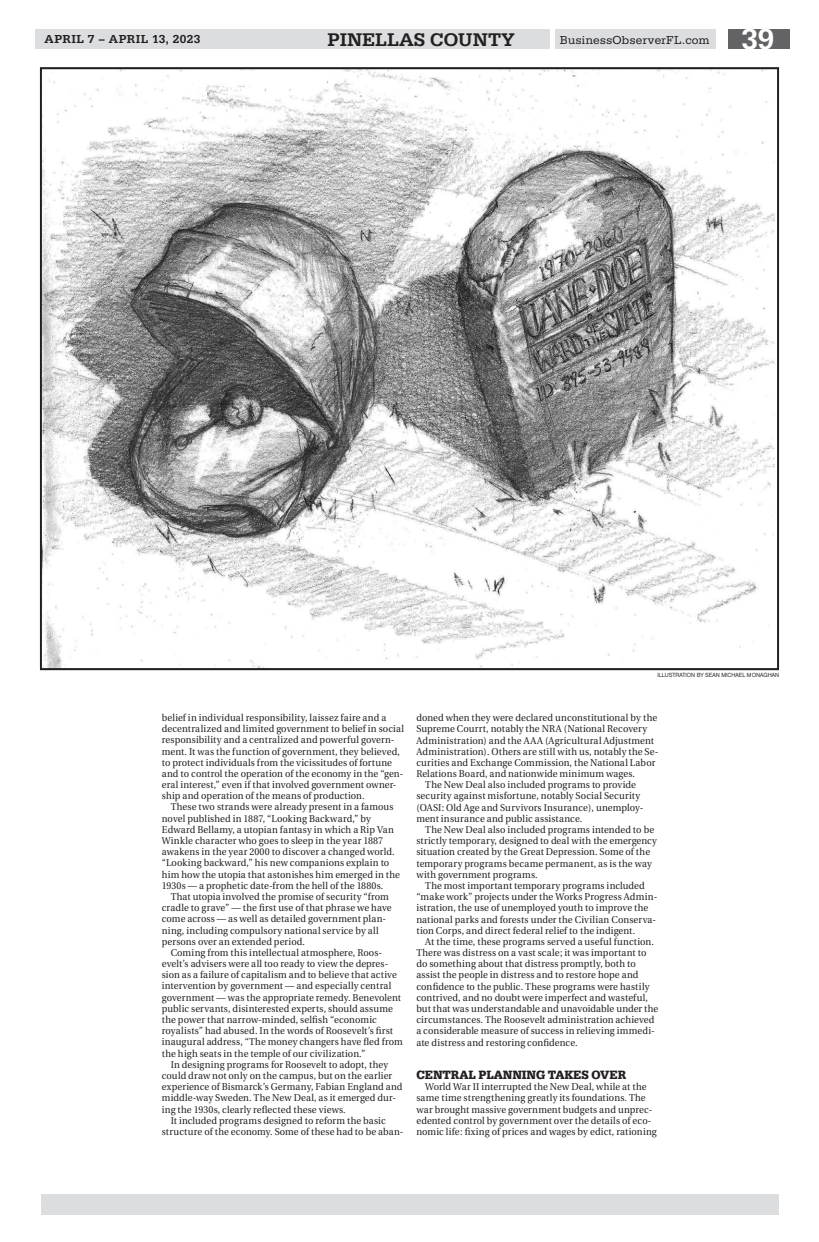
<style>
.page{position:relative;width:819px;height:1242px;background:#fff}
.page>*{position:absolute;margin:0;border:0;box-sizing:border-box;transform-origin:0 0}
.t1{font:500 30px "Serifa";color:#fff}
.t2{font:500 19px "Serifa";color:#231f20}
.t3{font:700 12.5px "Serifa";letter-spacing:-.005em;color:#231f20;scale:.95 1}
.t4{font:12px "Serifa";letter-spacing:.03em;color:#231f20}
.t5{font:500 12px "Serifa";letter-spacing:.03em;color:#231f20}
.t6{font:9.9px/11.2px "Utopia";letter-spacing:.01em;color:#231f20;scale:.95 1}
.t7{font:6.2px "Nimbus San D";color:#231f20;scale:.95 1}
</style>
<div class="page">
<div style="left:36px;top:29px;width:514px;height:20px;background:#dcdddf"></div>
<div style="left:728px;top:29px;width:61px;height:20px;background:#636366"></div>
<div style="left:556px;top:29px;width:160px;height:20px;background:#dcdddf"></div>
<img style="left:43px;top:70px;width:731px;height:597px">
<div style="left:42px;top:1194px;width:737px;height:21px;background:#dcdddf"></div>
<p class="t5" style="left:45px;top:32px;width:157px">APRIL 7 – APRIL 13, 2023</p>
<h2 class="t2" style="left:328px;top:29px;width:188px">PINELLAS COUNTY</h2>
<p class="t4" style="left:560px;top:33px;width:151px">BusinessObserverFL.com</p>
<h1 class="t1" style="left:741px;top:22px;width:35px">39</h1>
<p class="t7" style="left:658px;top:671px;width:129px">ILLUSTRATION BY SEAN MICHAEL MONAGHAN</p>
<p class="t6" style="left:162px;top:712px;width:238px">belief in individual responsibility, laissez faire and a</p>
<p class="t6" style="left:162px;top:723px;width:257px">decentralized and limited government to belief in social</p>
<p class="t6" style="left:162px;top:735px;width:247px">responsibility and a centralized and powerful govern-</p>
<p class="t6" style="left:162px;top:746px;width:252px">ment. It was the function of government, they believed,</p>
<p class="t6" style="left:162px;top:757px;width:244px">to protect individuals from the vicissitudes of fortune</p>
<p class="t6" style="left:162px;top:768px;width:256px">and to control the operation of the economy in the “gen-</p>
<p class="t6" style="left:162px;top:779px;width:249px">eral interest,” even if that involved government owner-</p>
<p class="t6" style="left:162px;top:791px;width:215px">ship and operation of the means of production.</p>
<p class="t6" style="left:171px;top:802px;width:236px">These two strands were already present in a famous</p>
<p class="t6" style="left:162px;top:813px;width:222px">novel published in 1887, “Looking Backward,” by</p>
<p class="t6" style="left:162px;top:824px;width:246px">Edward Bellamy, a utopian fantasy in which a Rip Van</p>
<p class="t6" style="left:162px;top:835px;width:234px">Winkle character who goes to sleep in the year 1887</p>
<p class="t6" style="left:162px;top:846px;width:247px">awakens in the year 2000 to discover a changed world.</p>
<p class="t6" style="left:162px;top:858px;width:241px">“Looking backward,” his new companions explain to</p>
<p class="t6" style="left:162px;top:869px;width:252px">him how the utopia that astonishes him emerged in the</p>
<p class="t6" style="left:162px;top:880px;width:235px">1930s — a prophetic date-from the hell of the 1880s.</p>
<p class="t6" style="left:171px;top:891px;width:231px">That utopia involved the promise of security “from</p>
<p class="t6" style="left:162px;top:902px;width:244px">cradle to grave” — the first use of that phrase we have</p>
<p class="t6" style="left:162px;top:914px;width:238px">come across — as well as detailed government plan-</p>
<p class="t6" style="left:162px;top:925px;width:230px">ning, including compulsory national service by all</p>
<p class="t6" style="left:162px;top:936px;width:152px">persons over an extended period.</p>
<p class="t6" style="left:171px;top:947px;width:224px">Coming from this intellectual atmosphere, Roos-</p>
<p class="t6" style="left:162px;top:958px;width:240px">evelt’s advisers were all too ready to view the depres-</p>
<p class="t6" style="left:162px;top:970px;width:249px">sion as a failure of capitalism and to believe that active</p>
<p class="t6" style="left:162px;top:981px;width:243px">intervention by government — and especially central</p>
<p class="t6" style="left:162px;top:992px;width:253px">government — was the appropriate remedy. Benevolent</p>
<p class="t6" style="left:162px;top:1003px;width:245px">public servants, disinterested experts, should assume</p>
<p class="t6" style="left:162px;top:1014px;width:228px">the power that narrow-minded, selfish “economic</p>
<p class="t6" style="left:162px;top:1025px;width:245px">royalists” had abused. In the words of Roosevelt’s first</p>
<p class="t6" style="left:162px;top:1037px;width:255px">inaugural address, “The money changers have fled from</p>
<p class="t6" style="left:162px;top:1048px;width:216px">the high seats in the temple of our civilization.”</p>
<p class="t6" style="left:171px;top:1059px;width:230px">In designing programs for Roosevelt to adopt, they</p>
<p class="t6" style="left:162px;top:1070px;width:244px">could draw not only on the campus, but on the earlier</p>
<p class="t6" style="left:162px;top:1081px;width:255px">experience of Bismarck’s Germany, Fabian England and</p>
<p class="t6" style="left:162px;top:1093px;width:248px">middle-way Sweden. The New Deal, as it emerged dur-</p>
<p class="t6" style="left:162px;top:1104px;width:195px">ing the 1930s, clearly reflected these views.</p>
<p class="t6" style="left:171px;top:1115px;width:228px">It included programs designed to reform the basic</p>
<p class="t6" style="left:162px;top:1126px;width:256px">structure of the economy. Some of these had to be aban-</p>
<p class="t6" style="left:416px;top:712px;width:255px">doned when they were declared unconstitutional by the</p>
<p class="t6" style="left:416px;top:724px;width:244px">Supreme Courrt, notably the NRA (National Recovery</p>
<p class="t6" style="left:416px;top:735px;width:252px">Administration) and the AAA (Agricultural Adjustment</p>
<p class="t6" style="left:416px;top:746px;width:256px">Administration). Others are still with us, notably the Se-</p>
<p class="t6" style="left:416px;top:757px;width:253px">curities and Exchange Commission, the National Labor</p>
<p class="t6" style="left:416px;top:768px;width:232px">Relations Board, and nationwide minimum wages.</p>
<p class="t6" style="left:425px;top:780px;width:223px">The New Deal also included programs to provide</p>
<p class="t6" style="left:416px;top:791px;width:237px">security against misfortune, notably Social Security</p>
<p class="t6" style="left:416px;top:802px;width:240px">(OASI: Old Age and Survivors Insurance), unemploy-</p>
<p class="t6" style="left:416px;top:813px;width:176px">ment insurance and public assistance.</p>
<p class="t6" style="left:425px;top:824px;width:242px">The New Deal also included programs intended to be</p>
<p class="t6" style="left:416px;top:835px;width:255px">strictly temporary, designed to deal with the emergency</p>
<p class="t6" style="left:416px;top:847px;width:248px">situation created by the Great Depression. Some of the</p>
<p class="t6" style="left:416px;top:858px;width:249px">temporary programs became permanent, as is the way</p>
<p class="t6" style="left:416px;top:869px;width:129px">with government programs.</p>
<p class="t6" style="left:425px;top:880px;width:233px">The most important temporary programs included</p>
<p class="t6" style="left:416px;top:891px;width:255px">“make work” projects under the Works Progress Admin-</p>
<p class="t6" style="left:416px;top:903px;width:246px">istration, the use of unemployed youth to improve the</p>
<p class="t6" style="left:416px;top:914px;width:254px">national parks and forests under the Civilian Conserva-</p>
<p class="t6" style="left:416px;top:925px;width:232px">tion Corps, and direct federal relief to the indigent.</p>
<p class="t6" style="left:425px;top:936px;width:242px">At the time, these programs served a useful function.</p>
<p class="t6" style="left:416px;top:947px;width:244px">There was distress on a vast scale; it was important to</p>
<p class="t6" style="left:416px;top:959px;width:233px">do something about that distress promptly, both to</p>
<p class="t6" style="left:416px;top:970px;width:235px">assist the people in distress and to restore hope and</p>
<p class="t6" style="left:416px;top:981px;width:247px">confidence to the public. These programs were hastily</p>
<p class="t6" style="left:416px;top:992px;width:245px">contrived, and no doubt were imperfect and wasteful,</p>
<p class="t6" style="left:416px;top:1003px;width:256px">but that was understandable and unavoidable under the</p>
<p class="t6" style="left:416px;top:1014px;width:252px">circumstances. The Roosevelt administration achieved</p>
<p class="t6" style="left:416px;top:1026px;width:252px">a considerable measure of success in relieving immedi-</p>
<p class="t6" style="left:416px;top:1037px;width:171px">ate distress and restoring confidence.</p>
<p class="t3" style="left:416px;top:1068px;width:222px">CENTRAL PLANNING TAKES OVER</p>
<p class="t6" style="left:416px;top:1082px;width:255px;text-indent:9px">World War II interrupted the New Deal, while at the same time strengthening greatly its foundations. The war brought massive government budgets and unprec&shy;edented control by government over the details of eco&shy;nomic life: fixing of prices and wages by edict, rationing</p>
</div>
